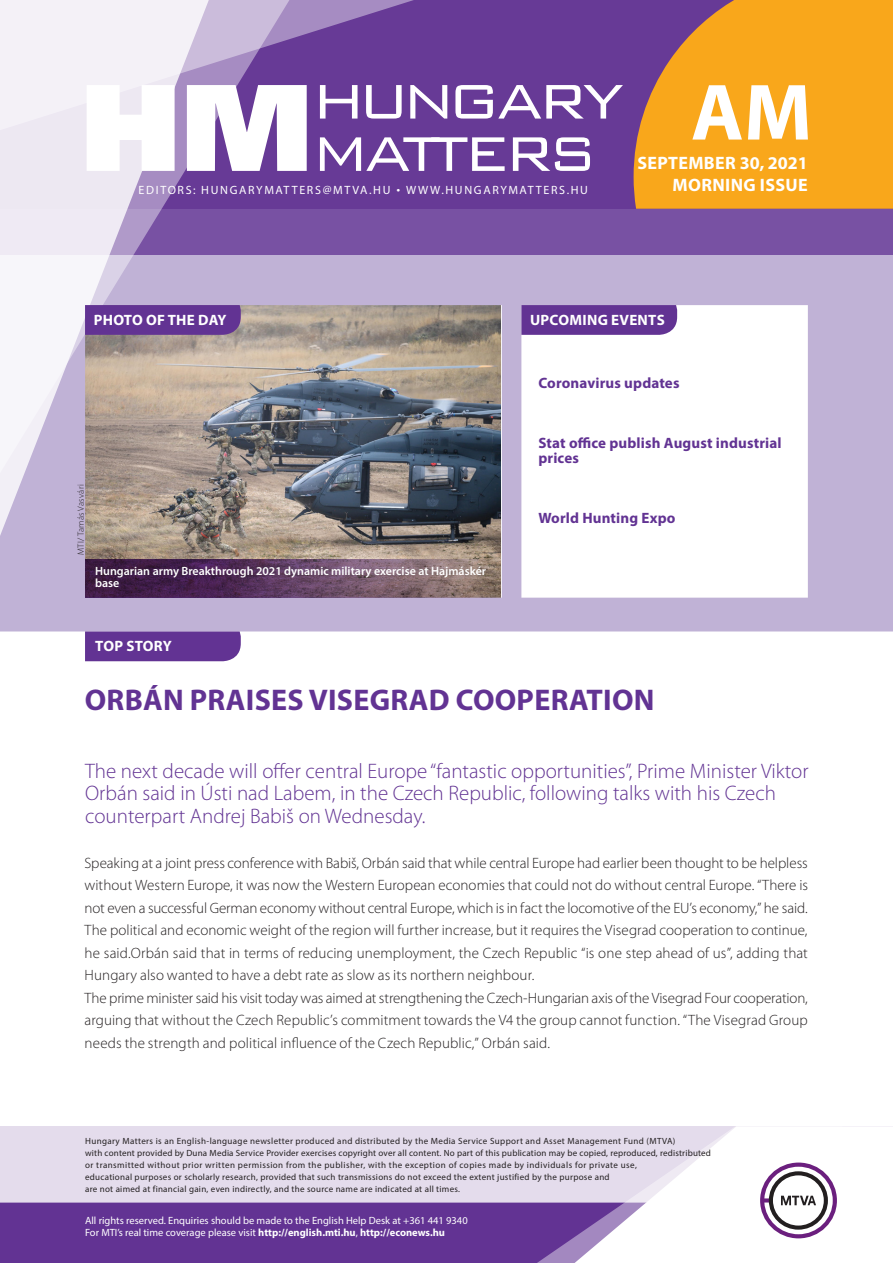
<style>
.page{position:relative;width:893px;height:1263px;background:#fff}
.page>*{position:absolute;margin:0;border:0;box-sizing:border-box;transform-origin:0 0}
.t1{font:700 80.55px "Myriad Pro";color:#fff}
._00_borito_cimsor{font:700 30px "Myriad Pro";letter-spacing:.01em;color:#623393}
._00_borito_alcimsor{font:300 21px/22.5px "Myriad Pro";color:#623393}
.t2{font:700 18px/22.5px "Myriad Pro";letter-spacing:.02em;color:#fff;text-align:right}
._03_kenyer_szöveg-1{font:300 15px/22.5px "Myriad Pro";letter-spacing:.005em;color:#231f20;text-align:justify}
._00_borito_cimsorkic{font:700 15px/15px "Myriad Pro";letter-spacing:.01em;color:#623393}
.t3{font:700 15px "Myriad Pro";letter-spacing:.02em;color:#fff}
._04_kepalairas{font:600 12px/12px "Myriad Pro";color:#fff}
.t4{font:12px "Myriad Pro";letter-spacing:.14em;color:#fff}
.t5{font:10.5px/12px "Myriad Pro";color:#fff}
.t6{font:9px/12px "Myriad Pro";letter-spacing:.03em;color:#231f20}
._03_kenyer_szöveg-1-2{font:300 9px "Myriad Pro";letter-spacing:.025em;color:#231f20}
.s1{font-family:"Geogrotesque"}
.s2{font-weight:700}
</style>
<div class="page">
<div style="left:0;top:1126px;width:893px;height:137px;background:#e4dcec"></div>
<div style="left:0;top:1202px;width:506px;height:61px;background:#623393"></div>
<svg style="left:506px;top:1202px;width:69px;height:61px;background:#6b3e99"></svg>
<svg style="left:575px;top:1126px;width:318px;height:137px"></svg>
<svg style="left:0;top:255px;width:893px;height:376px"></svg>
<div style="left:0;top:0;width:893px;height:255px;background:linear-gradient(to bottom,#633493,#72489e)"></div>
<svg style="left:634px;top:0;width:259px;height:209px;background:#ea9c26"></svg>
<svg style="left:225px;top:221px;width:83px;height:287px;background:#9b909e"></svg>
<svg style="left:225px;top:0;width:257px;height:221px;background:#744c9f"></svg>
<svg style="left:0;top:0;width:225px;height:610px"></svg>
<svg style="left:87px;top:85px;width:88px;height:86px"></svg>
<svg style="left:187px;top:85px;width:120px;height:86px"></svg>
<svg style="left:320px;top:85px;width:37px;height:34px"></svg>
<svg style="left:366px;top:85px;width:36px;height:34px"></svg>
<svg style="left:410px;top:85px;width:37px;height:34px"></svg>
<svg style="left:455px;top:85px;width:168px;height:34px"></svg>
<svg style="left:320px;top:137px;width:185px;height:34px"></svg>
<svg style="left:513px;top:137px;width:77px;height:34px"></svg>
<div style="left:85px;top:631px;width:156px;height:30px;background:#623393"></div>
<svg style="left:521px;top:305px;width:156px;height:30px;background:#653795"></svg>
<div style="left:85px;top:305px;width:156px;height:30px;background:#623393"></div>
<svg style="left:85px;top:559px;width:417px;height:39px;background:#634560"></svg>
<p class="t4" style="left:139px;top:182px;width:451px">EDITORS: HUNGARYMATTERS@MTVA.HU <span class="s1">¬</span> WWW.HUNGARYMATTERS.HU</p>
<h1 class="t1" style="left:691px;top:60px;width:122px">AM</h1>
<p class="t2" style="left:637px;top:151px;width:172px">SEPTEMBER 30, 2021<br>MORNING ISSUE</p>
<p class="t3" style="left:94px;top:310px;width:134px">PHOTO OF THE DAY</p>
<p class="t3" style="left:530px;top:310px;width:136px">UPCOMING EVENTS</p>
<p class="_00_borito_cimsorkic" style="left:538px;top:375px;width:143px">Coronavirus updates</p>
<p class="_03_kenyer_szöveg-1-2" style="left:76px;top:555px;width:72px;rotate:-90deg">MTI/ Tamás Vasvári</p>
<p class="_04_kepalairas" style="left:95px;top:564px;width:393px">Hungarian army Breakthrough 2021 dynamic military exercise at Hajmáskér base</p>
<p class="t3" style="left:95px;top:636px;width:78px">TOP STORY</p>
<p class="_00_borito_cimsorkic" style="left:538px;top:435px;width:245px">Stat office publish August industrial prices</p>
<p class="_00_borito_cimsorkic" style="left:538px;top:510px;width:139px">World Hunting Expo</p>
<p class="_00_borito_cimsor" style="left:85px;top:680px;width:571px">ORBÁN PRAISES VISEGRAD COOPERATION</p>
<p class="_00_borito_alcimsor" style="left:85px;top:759px;width:725px">The next decade will offer central Europe “fantastic opportunities”, Prime Minister Viktor<br>Orbán said in Ústi nad Labem, in the Czech Republic, following talks with his Czech counterpart Andrej Babiš on Wednesday.</p>
<p class="_03_kenyer_szöveg-1" style="left:85px;top:851px;width:725px">Speaking at a joint press conference with Babiš, Orbán said that while central Europe had earlier been thought to be helpless without Western Europe, it was now the Western European economies that could not do without central Europe. “There is not even a successful German economy without central Europe, which is in fact the locomotive of the EU’s economy,” he said.</p>
<p class="_03_kenyer_szöveg-1" style="left:85px;top:919px;width:725px">The political and economic weight of the region will further increase, but it requires the Visegrad cooperation to continue, he said.Orbán said that in terms of reducing unemployment, the Czech Republic “is one step ahead of us”, adding that Hungary also wanted to have a debt rate as slow as its northern neighbour.</p>
<p class="_03_kenyer_szöveg-1" style="left:85px;top:986px;width:725px">The prime minister said his visit today was aimed at strengthening the Czech-Hungarian axis of the Visegrad Four cooperation, arguing that without the Czech Republic’s commitment towards the V4 the group cannot function. “The Visegrad Group needs the strength and political influence of the Czech Republic,” Orbán said.</p>
<p class="t6" style="left:85px;top:1134px;width:627px">Hungary Matters is an English-language newsletter produced and distributed by the Media Service Support and Asset Management Fund (MTVA)<br>with content provided by Duna Media Service Provider exercises copyright over all content. No part of this publication may be copied, reproduced, redistributed or transmitted without prior written permission from the publisher, with the exception of copies made by individuals for private use,<br>educational purposes or scholarly research, provided that such transmissions do not exceed the extent justified by the purpose and<br>are not aimed at financial gain, even indirectly, and the source name are indicated at all times.</p>
<p class="t5" style="left:85px;top:1214px;width:384px">All rights reserved. Enquiries should be made to the English Help Desk at +361 441 9340<br>For MTI’s real time coverage please visit <span class="s2">http://english.mti.hu</span>, <span class="s2">http://econews.hu</span></p>
</div>
